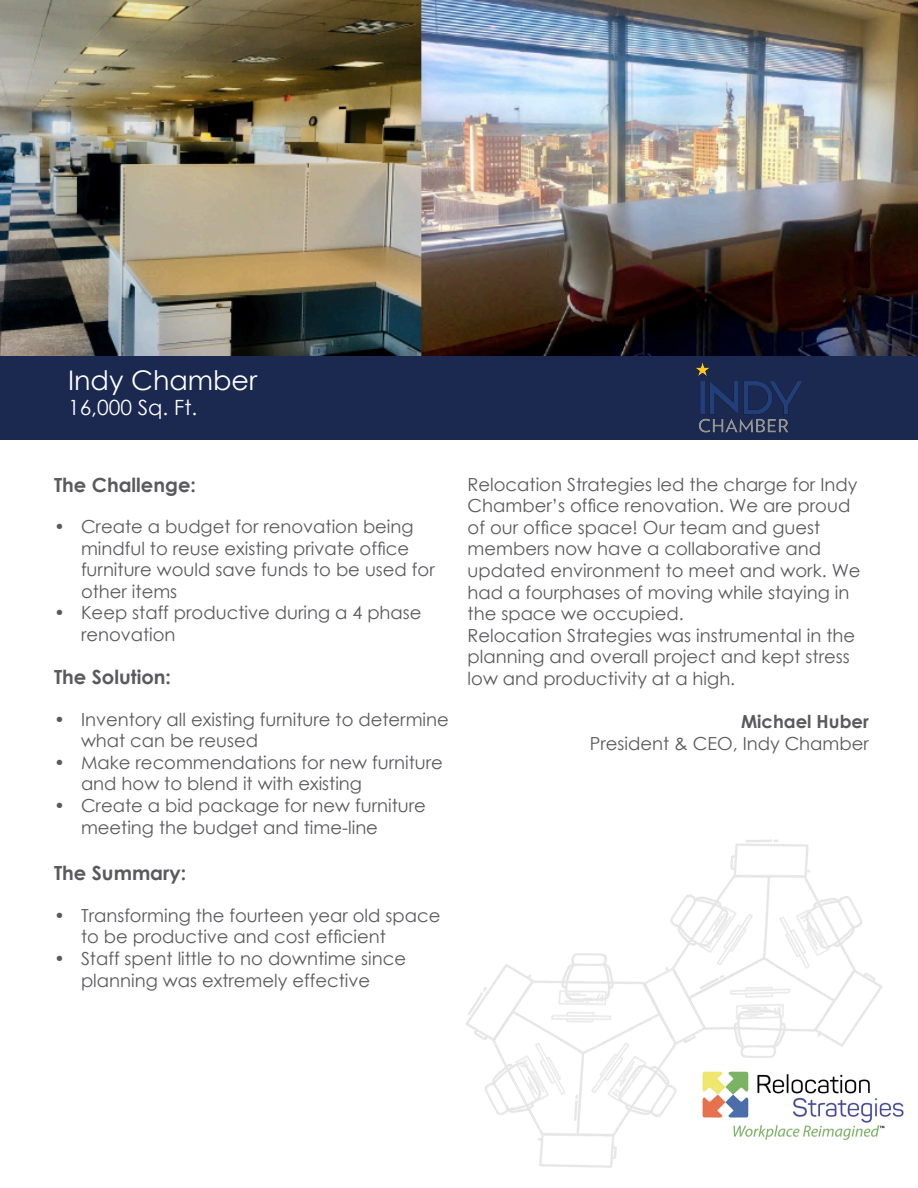
<style>
.page{position:relative;width:918px;height:1188px;background:#fff}
.page>*{position:absolute;margin:0;border:0;box-sizing:border-box;transform-origin:0 0}
.t1{font:27px "Century Gothic";color:#fff}
.t2{font:21px "Century Gothic";color:#fff}
.t3{font:700 19.5px "Century Gothic";color:#5a5a5d}
.t4{font:18px/21.6px "Century Gothic";color:#5a5a5d}
.t5{font:700 18px "Century Gothic";color:#5a5a5d}
</style>
<div class="page">
<img style="left:466px;top:839px;width:416px;height:329px">
<div style="left:0;top:355px;width:918px;height:85px;background:#1b2850"></div>
<img style="left:688px;top:1071px;width:216px;height:70px">
<img style="left:0;top:0;width:918px;height:355px">
<img style="left:695px;top:363px;width:107px;height:69px">
<p class="t1" style="left:68px;top:361px;width:191px">Indy Chamber</p>
<p class="t2" style="left:68px;top:393px;width:131px">16,000 Sq. Ft.</p>
<p class="t3" style="left:54px;top:472px;width:143px">The Challenge:</p>
<p class="t4" style="left:81px;top:515px;width:355px;text-indent:-27px">• Create a budget for renovation being mindful to reuse existing private office furniture would save funds to be used for other items</p>
<p class="t4" style="left:81px;top:602px;width:342px;text-indent:-27px">• Keep staff productive during a 4 phase renovation</p>
<p class="t3" style="left:54px;top:665px;width:119px">The Solution:</p>
<p class="t4" style="left:81px;top:708px;width:369px;text-indent:-27px">• Inventory all existing furniture to determine what can be reused</p>
<p class="t4" style="left:81px;top:751px;width:363px;text-indent:-27px">• Make recommendations for new furniture and how to blend it with existing</p>
<p class="t4" style="left:81px;top:794px;width:346px;text-indent:-27px">• Create a bid package for new furniture meeting the budget and time-line</p>
<p class="t3" style="left:54px;top:861px;width:134px">The Summary:</p>
<p class="t4" style="left:81px;top:904px;width:361px;text-indent:-27px">• Transforming the fourteen year old space to be productive and cost efficient</p>
<p class="t4" style="left:54px;top:947px;width:354px;text-align:center">• Staff spent little to no downtime since planning was extremely effective</p>
<p class="t4" style="left:468px;top:473px;width:395px">Relocation Strategies led the charge for Indy Chamber’s office renovation. We are proud of our office space! Our team and guest members now have a collaborative and updated environment to meet and work. We had a fourphases of moving while staying in the space we occupied.</p>
<p class="t4" style="left:468px;top:624px;width:389px">Relocation Strategies was instrumental in the planning and overall project and kept stress low and productivity at a high.</p>
<p class="t5" style="left:741px;top:710px;width:129px">Michael Huber</p>
<p class="t4" style="left:590px;top:732px;width:281px">President &amp; CEO, Indy Chamber</p>
</div>
